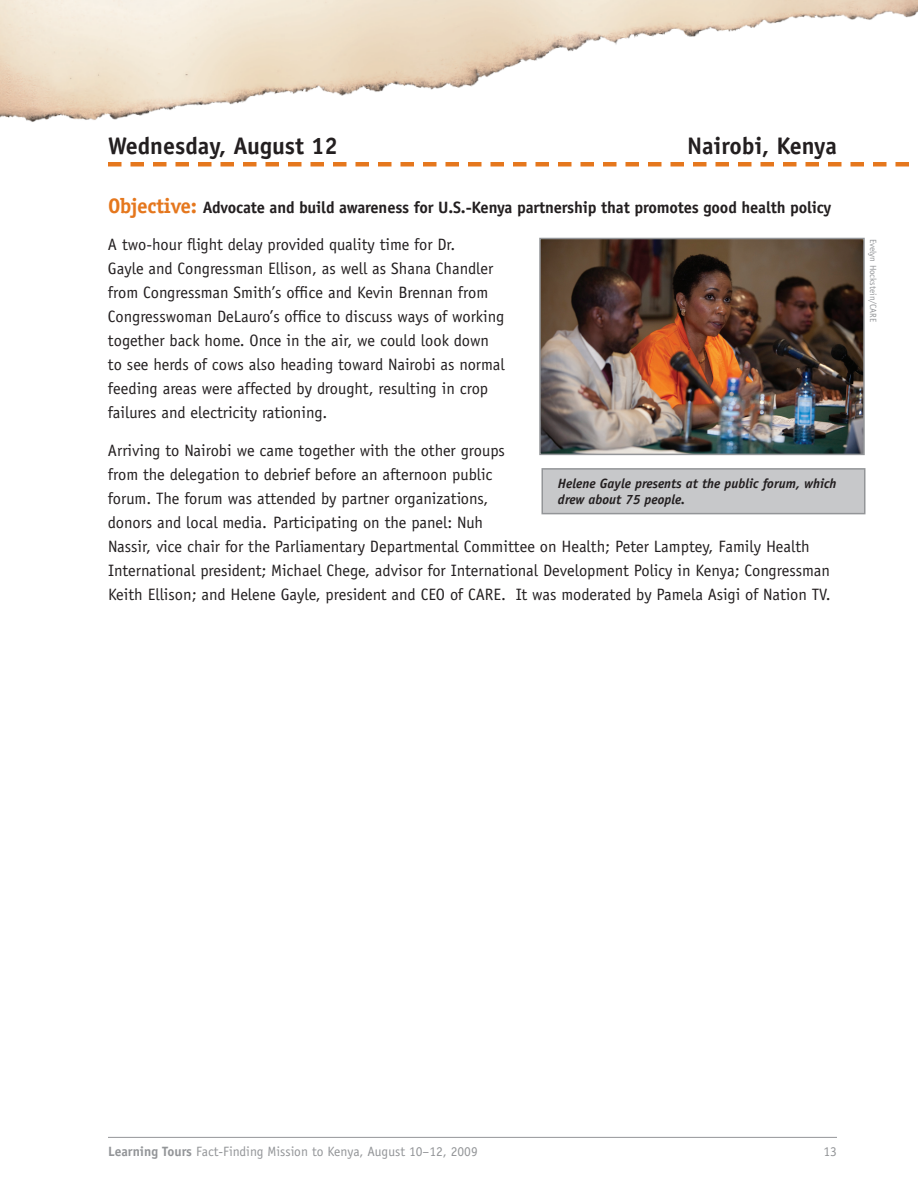
<style>
.page{position:relative;width:918px;height:1188px;background:#fff}
.page>*{position:absolute;margin:0;border:0;box-sizing:border-box;transform-origin:0 0}
.t1{font:700 24px "Officina Sans";color:#231f20}
.t2{font:16.5px/24px "Officina Sans";color:#231f20}
.t3{font:700 16.5px "Officina Sans";letter-spacing:-.01em;color:#231f20}
.t4{font:italic 700 13.5px/16.2px "Officina Sans";color:#231f20}
.t5{font:13.5px "Officina Sans";color:#939598}
.t6{font:9px "Officina Sans";color:#939598}
.s1{font-family:"Officina Serif";font-size:21px;color:#e5771d}
.s2{font-weight:700}
</style>
<div class="page">
<img style="left:542px;top:241px;width:320px;height:211px">
<div style="left:539px;top:238px;width:326px;height:217px;border:2px solid #939598"></div>
<div style="left:541px;top:468px;width:324px;height:46px;background:#c7c8ca;border:2px solid #939598"></div>
<img style="left:0;top:0;width:918px;height:122px">
<hr style="left:108px;top:1137px;width:729px;height:1px;background:#939598">
<svg style="left:108px;top:162px;width:801px;height:4px"></svg>
<h1 class="t1" style="left:108px;top:131px;width:231px">Wednesday, August 12</h1>
<h1 class="t1" style="left:687px;top:131px;width:151px">Nairobi, Kenya</h1>
<p class="t3" style="left:108px;top:197px;width:725px"><span class="s1">Objective:</span> Advocate and build awareness for U.S.-Kenya partnership that promotes good health policy</p>
<p class="t2" style="left:108px;top:233px;width:398px">A two-hour flight delay provided quality time for Dr.<br>Gayle and Congressman Ellison, as well as Shana Chandler from Congressman Smith’s office and Kevin Brennan from Congresswoman DeLauro’s office to discuss ways of working together back home. Once in the air, we could look down to see herds of cows also heading toward Nairobi as normal feeding areas were affected by drought, resulting in crop failures and electricity rationing.</p>
<p class="t2" style="left:108px;top:438px;width:724px">Arriving to Nairobi we came together with the other groups<br>from the delegation to debrief before an afternoon public<br>forum. The forum was attended by partner organizations,<br>donors and local media. Participating on the panel: Nuh<br>Nassir, vice chair for the Parliamentary Departmental Committee on Health; Peter Lamptey, Family Health International president; Michael Chege, advisor for International Development Policy in Kenya; Congressman Keith Ellison; and Helene Gayle, president and CEO of CARE. It was moderated by Pamela Asigi of Nation TV.</p>
<p class="t4" style="left:558px;top:475px;width:280px">Helene Gayle presents at the public forum, which drew about 75 people.</p>
<p class="t6" style="left:878px;top:239px;width:85px;rotate:90deg">Evelyn Hockstein/CARE</p>
<p class="t5" style="left:108px;top:1144px;width:371px"><span class="s2">Learning Tours</span> Fact-Finding Mission to Kenya, August 10–12, 2009</p>
<p class="t5" style="left:824px;top:1144px;width:15px">13</p>
</div>
